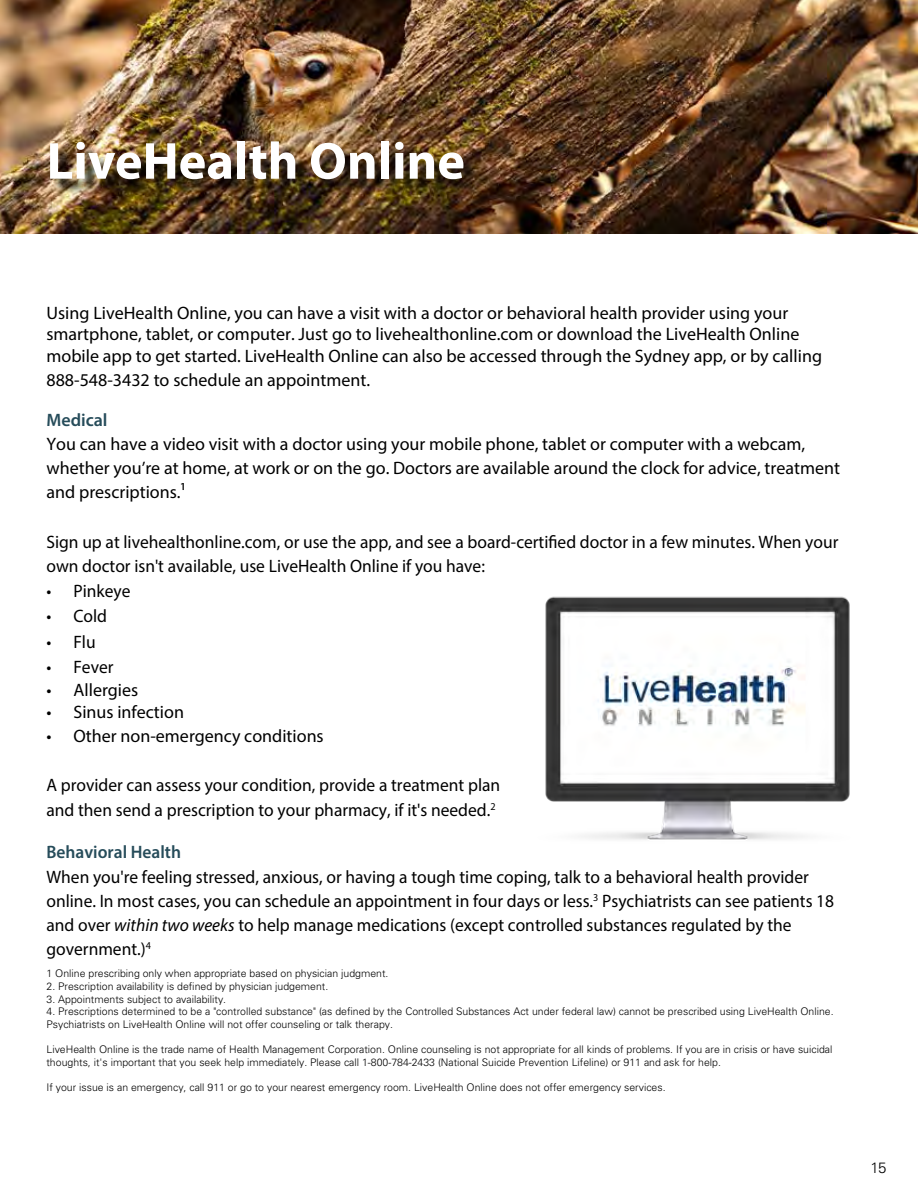
<style>
.page{position:relative;width:918px;height:1188px;background:#fff}
.page>*{position:absolute;margin:0;border:0;box-sizing:border-box;transform-origin:0 0}
.t1{font:700 52.5px "Myriad Pro";color:#fff}
.t2{font:18px/24px "Myriad Pro";color:#000}
.t3{font:600 18px "Myriad Pro";color:#264c5a}
.t4{font:300 15px "Univers LT Std";color:#000}
.t5{font:300 10.5px/12.6px "Univers LT Std";color:#000}
.s1{font-style:italic}
</style>
<div class="page">
<img style="left:545px;top:596px;width:305px;height:244px">
<img style="left:0;top:0;width:918px;height:233px">
<div style="left:52px;top:143px;width:428px;height:52px;background:#000;opacity:.85"></div>
<h1 class="t1" style="left:47px;top:127px;width:420px">LiveHealth Online</h1>
<p class="t2" style="left:46px;top:301px;width:777px;line-height:21.6px">Using LiveHealth Online, you can have a visit with a doctor or behavioral health provider using your smartphone, tablet, or computer. Just go to livehealthonline.com or download the LiveHealth Online mobile app to get started. LiveHealth Online can also be accessed through the Sydney app, or by calling</p>
<p class="t2" style="left:46px;top:367px;width:325px">888-548-3432 to schedule an appointment.</p>
<p class="t3" style="left:46px;top:409px;width:63px">Medical</p>
<p class="t2" style="left:46px;top:432px;width:795px">You can have a video visit with a doctor using your mobile phone, tablet or computer with a webcam, whether you’re at home, at work or on the go. Doctors are available around the clock for advice, treatment and prescriptions.¹</p>
<p class="t2" style="left:46px;top:529px;width:793px">Sign up at livehealthonline.com, or use the app, and see a board-certified doctor in a few minutes. When your own doctor isn't available, use LiveHealth Online if you have:</p>
<p class="t2" style="left:46px;top:579px;width:85px">• Pinkeye</p>
<p class="t2" style="left:46px;top:604px;width:62px">• Cold</p>
<p class="t2" style="left:46px;top:629px;width:51px">• Flu</p>
<p class="t2" style="left:46px;top:655px;width:69px">• Fever</p>
<p class="t2" style="left:46px;top:678px;width:93px">• Allergies</p>
<p class="t2" style="left:46px;top:699px;width:139px">• Sinus infection</p>
<p class="t2" style="left:46px;top:723px;width:279px">• Other non-emergency conditions</p>
<p class="t2" style="left:46px;top:772px;width:455px;line-height:25.3px">A provider can assess your condition, provide a treatment plan and then send a prescription to your pharmacy, if it's needed.<sup>2</sup></p>
<p class="t3" style="left:46px;top:841px;width:136px">Behavioral Health</p>
<p class="t2" style="left:46px;top:865px;width:789px">When you're feeling stressed, anxious, or having a tough time coping, talk to a behavioral health provider online. In most cases, you can schedule an appointment in four days or less.<sup>3</sup> Psychiatrists can see patients 18 and over <span class="s1">within two weeks</span> to help manage medications (except controlled substances regulated by the government.)<sup>4</sup></p>
<p class="t5" style="left:46px;top:967px;width:343px">1 Online prescribing only when appropriate based on physician judgment.</p>
<p class="t5" style="left:46px;top:980px;width:283px">2. Prescription availability is defined by physician judgement.</p>
<p class="t5" style="left:46px;top:993px;width:181px">3. Appointments subject to availability.</p>
<p class="t5" style="left:46px;top:1005px;width:789px">4. Prescriptions determined to be a "controlled substance" (as defined by the Controlled Substances Act under federal law) cannot be prescribed using LiveHealth Online.<br>Psychiatrists on LiveHealth Online will not offer counseling or talk therapy.</p>
<p class="t5" style="left:46px;top:1043px;width:787px">LiveHealth Online is the trade name of Health Management Corporation. Online counseling is not appropriate for all kinds of problems. If you are in crisis or have suicidal thoughts, it's important that you seek help immediately. Please call 1-800-784-2433 (National Suicide Prevention Lifeline) or 911 and ask for help.</p>
<p class="t5" style="left:46px;top:1081px;width:621px">If your issue is an emergency, call 911 or go to your nearest emergency room. LiveHealth Online does not offer emergency services.</p>
<p class="t4" style="left:871px;top:1158px;width:17px">15</p>
</div>
